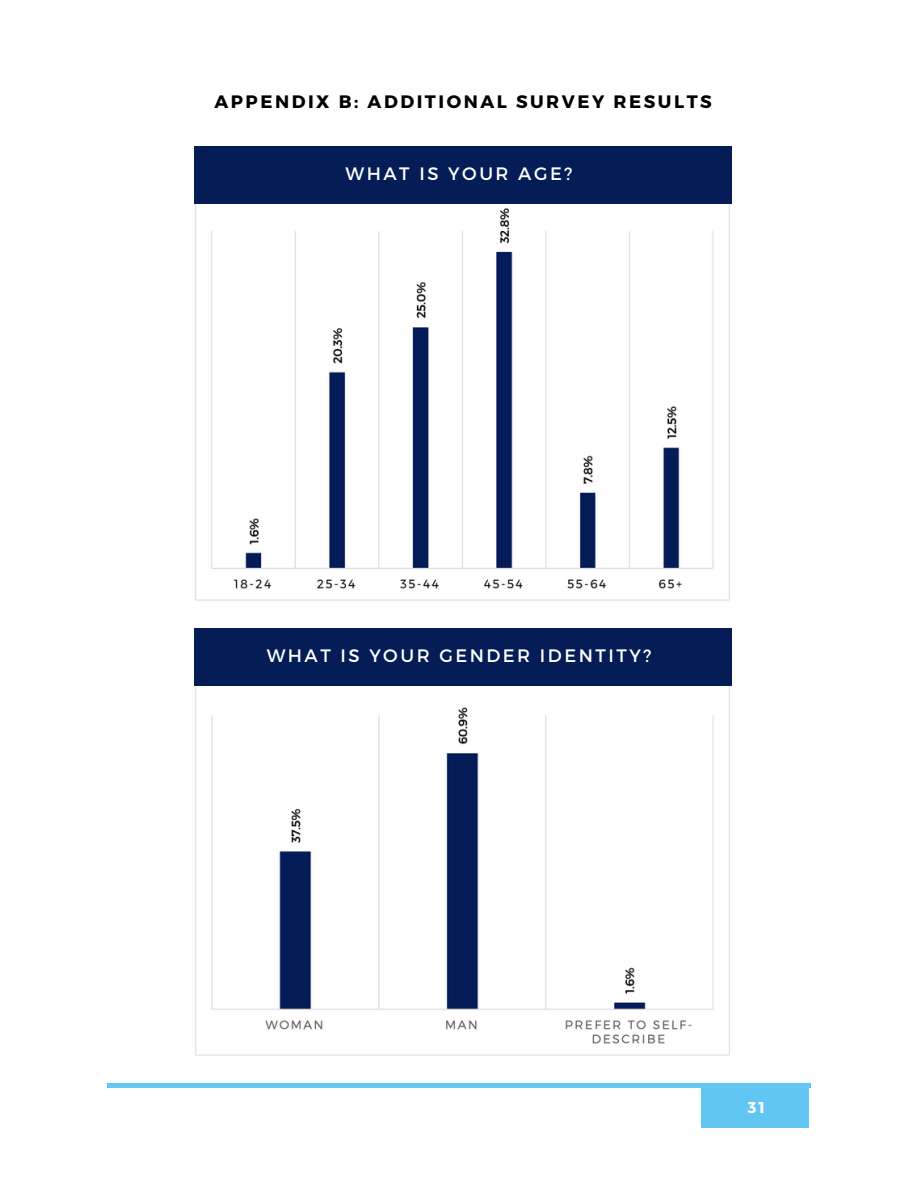
<style>
.page{position:relative;width:918px;height:1188px;background:#fff}
.page>*{position:absolute;margin:0;border:0;box-sizing:border-box;transform-origin:0 0}
.t1{font:18px "Montserrat";letter-spacing:.14em;color:#fff}
.t2{font:700 18px "Montserrat";letter-spacing:.14em;color:#000}
.t3{font:700 15.6px "Montserrat";color:#fff}
</style>
<div class="page">
<img style="left:195px;top:204px;width:535px;height:397px">
<div style="left:195px;top:146px;width:536px;height:58px;background:#041d57"></div>
<img style="left:195px;top:685px;width:536px;height:371px">
<div style="left:195px;top:628px;width:536px;height:57px;background:#041d57"></div>
<div style="left:701px;top:1084px;width:108px;height:44px;background:#62c6f2"></div>
<hr style="left:107px;top:1084px;width:703px;height:3px;background:#62c6f2">
<p class="t2" style="left:215px;top:90px;width:499px">APPENDIX B: ADDITIONAL SURVEY RESULTS</p>
<p class="t1" style="left:346px;top:162px;width:228px">WHAT IS YOUR AGE?</p>
<p class="t1" style="left:267px;top:644px;width:386px">WHAT IS YOUR GENDER IDENTITY?</p>
<p class="t3" style="left:748px;top:1097px;width:19px">31</p>
</div>
